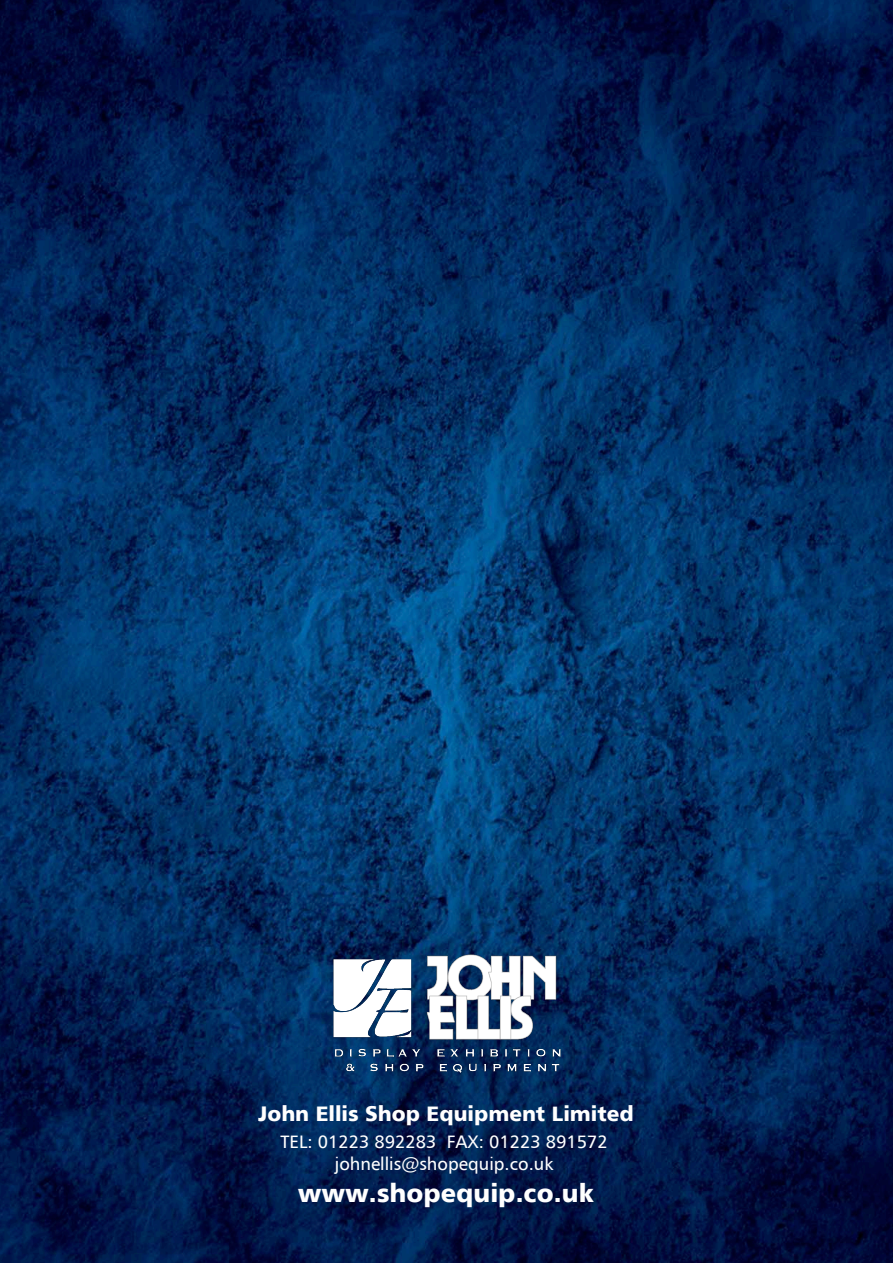
<style>
.page{position:relative;width:893px;height:1263px;background:#fff}
.page>*{position:absolute;margin:0;border:0;box-sizing:border-box;transform-origin:0 0}
.t1{font:25.5px "Humanist 777 BT Black B";color:#fff}
.t2{font:21px "Humanist 777 BT Black B";color:#fff}
.t3{font:18px/21.6px "Humanist 777 BT Roman B";color:#fff;text-align:center}
</style>
<div class="page">
<img style="left:0;top:0;width:893px;height:1263px">
<img style="left:333px;top:954px;width:227px;height:118px">
<p class="t2" style="left:258px;top:1100px;width:377px">John Ellis Shop Equipment Limited</p>
<p class="t3" style="left:280px;top:1131px;width:329px">TEL: 01223 892283 FAX: 01223 891572 johnellis@shopequip.co.uk</p>
<h1 class="t1" style="left:298px;top:1177px;width:297px">www.shopequip.co.uk</h1>
</div>
